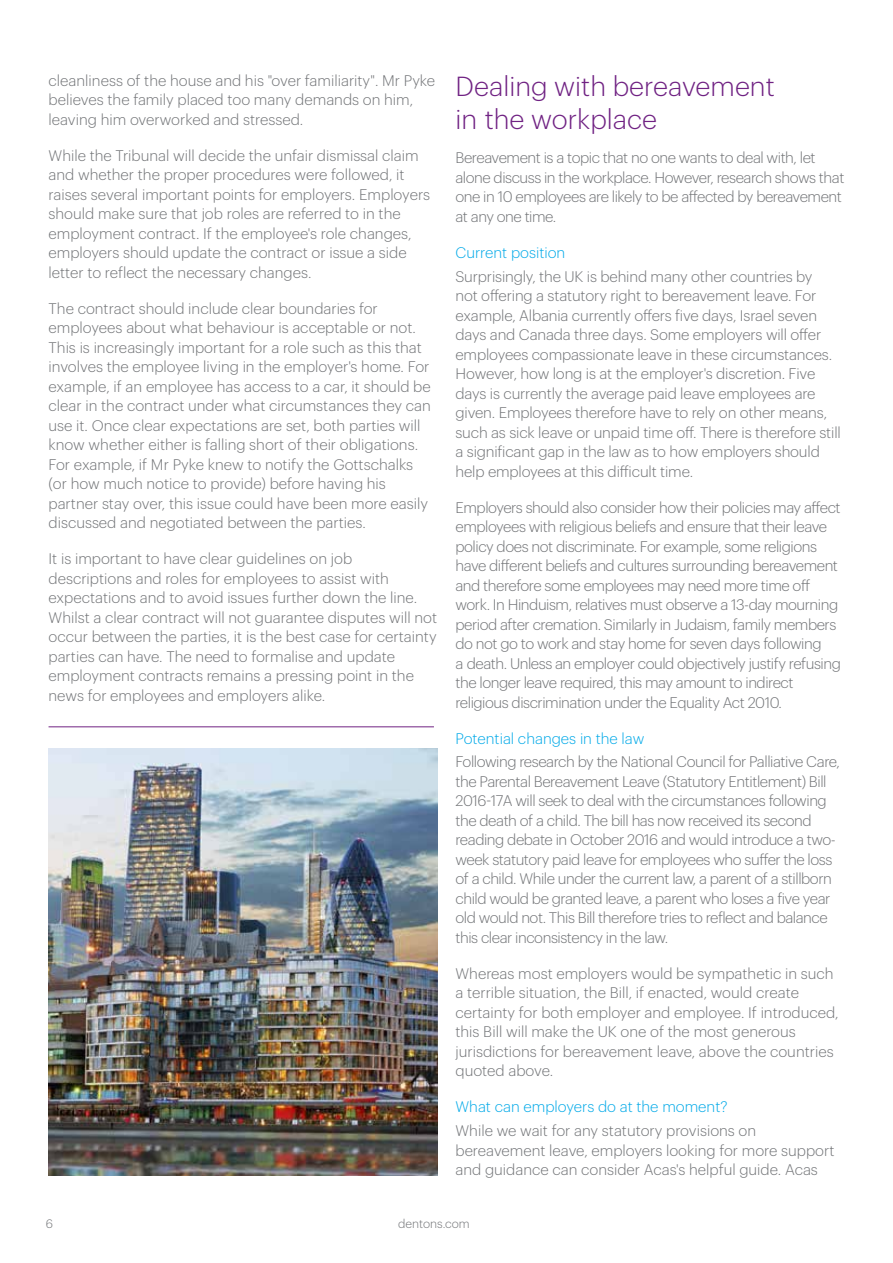
<style>
.page{position:relative;width:893px;height:1263px;background:#fff}
.page>*{position:absolute;margin:0;border:0;box-sizing:border-box;transform-origin:0 0}
.t1{font:300 27px/33px "Dentons Sans";color:#702283}
.t2{font:300 15px/19.5px "Dentons Sans";letter-spacing:-.01em;color:#717376}
.t3{font:300 15px/19.5px "Dentons Sans";letter-spacing:-.03em;color:#717376}
.t4{font:300 15px "Dentons Sans";color:#00a9e8}
.t5{font:300 12px "Dentons Sans";color:#717376}
</style>
<div class="page">
<hr style="left:49px;top:726px;width:385px;height:1px;background:#702283">
<img style="left:49px;top:749px;width:389px;height:426px">
<p class="t2" style="left:49px;top:69px;width:388px">cleanliness of the house and his "over familiarity". Mr Pyke believes the family placed too many demands on him, leaving him overworked and stressed.</p>
<p class="t2" style="left:49px;top:144px;width:383px">While the Tribunal will decide the unfair dismissal claim and whether the proper procedures were followed, it raises several important points for employers. Employers should make sure that job roles are referred to in the employment contract. If the employee's role changes, employers should update the contract or issue a side letter to reflect the necessary changes.</p>
<p class="t2" style="left:49px;top:297px;width:384px">The contract should include clear boundaries for employees about what behaviour is acceptable or not.<br>This is increasingly important for a role such as this that involves the employee living in the employer's home. For example, if an employee has access to a car, it should be clear in the contract under what circumstances they can use it. Once clear expectations are set, both parties will know whether either is falling short of their obligations.<br>For example, if Mr Pyke knew to notify the Gottschalks (or how much notice to provide) before having his partner stay over, this issue could have been more easily discussed and negotiated between the parties.</p>
<p class="t2" style="left:49px;top:548px;width:390px">It is important to have clear guidelines on job descriptions and roles for employees to assist with expectations and to avoid issues further down the line.<br>Whilst a clear contract will not guarantee disputes will not occur between the parties, it is the best case for certainty parties can have. The need to formalise and update employment contracts remains a pressing point in the news for employees and employers alike.</p>
<h1 class="t1" style="left:455px;top:67px;width:321px">Dealing with bereavement in the workplace</h1>
<p class="t3" style="left:455px;top:147px;width:390px">Bereavement is a topic that no one wants to deal with, let alone discuss in the workplace. However, research shows that one in 10 employees are likely to be affected by bereavement at any one time.</p>
<p class="t4" style="left:455px;top:241px;width:111px">Current position</p>
<p class="t2" style="left:455px;top:265px;width:387px">Surprisingly, the UK is behind many other countries by<br>not offering a statutory right to bereavement leave. For example, Albania currently offers five days, Israel seven days and Canada three days. Some employers will offer employees compassionate leave in these circumstances.<br>However, how long is at the employer's discretion. Five days is currently the average paid leave employees are given. Employees therefore have to rely on other means, such as sick leave or unpaid time off. There is therefore still a significant gap in the law as to how employers should help employees at this difficult time.</p>
<p class="t3" style="left:455px;top:496px;width:387px">Employers should also consider how their policies may affect employees with religious beliefs and ensure that their leave policy does not discriminate. For example, some religions have different beliefs and cultures surrounding bereavement and therefore some employees may need more time off work. In Hinduism, relatives must observe a 13-day mourning period after cremation. Similarly in Judaism, family members do not go to work and stay home for seven days following<br>a death. Unless an employer could objectively justify refusing the longer leave required, this may amount to indirect religious discrimination under the Equality Act 2010.</p>
<p class="t4" style="left:455px;top:727px;width:190px">Potential changes in the law</p>
<p class="t3" style="left:455px;top:751px;width:386px">Following research by the National Council for Palliative Care, the Parental Bereavement Leave (Statutory Entitlement) Bill 2016-17A will seek to deal with the circumstances following the death of a child. The bill has now received its second reading debate in October 2016 and would introduce a two&shy;week statutory paid leave for employees who suffer the loss of a child. While under the current law, a parent of a stillborn child would be granted leave, a parent who loses a five year old would not. This Bill therefore tries to reflect and balance this clear inconsistency in the law.</p>
<p class="t2" style="left:455px;top:962px;width:385px">Whereas most employers would be sympathetic in such a terrible situation, the Bill, if enacted, would create certainty for both employer and employee. If introduced, this Bill will make the UK one of the most generous jurisdictions for bereavement leave, above the countries quoted above.</p>
<p class="t4" style="left:455px;top:1096px;width:274px">What can employers do at the moment?</p>
<p class="t2" style="left:455px;top:1120px;width:380px">While we wait for any statutory provisions on bereavement leave, employers looking for more support and guidance can consider Acas's helpful guide. Acas</p>
<p class="t5" style="left:46px;top:1215px;width:9px">6</p>
<p class="t5" style="left:398px;top:1215px;width:73px">dentons.com</p>
</div>
